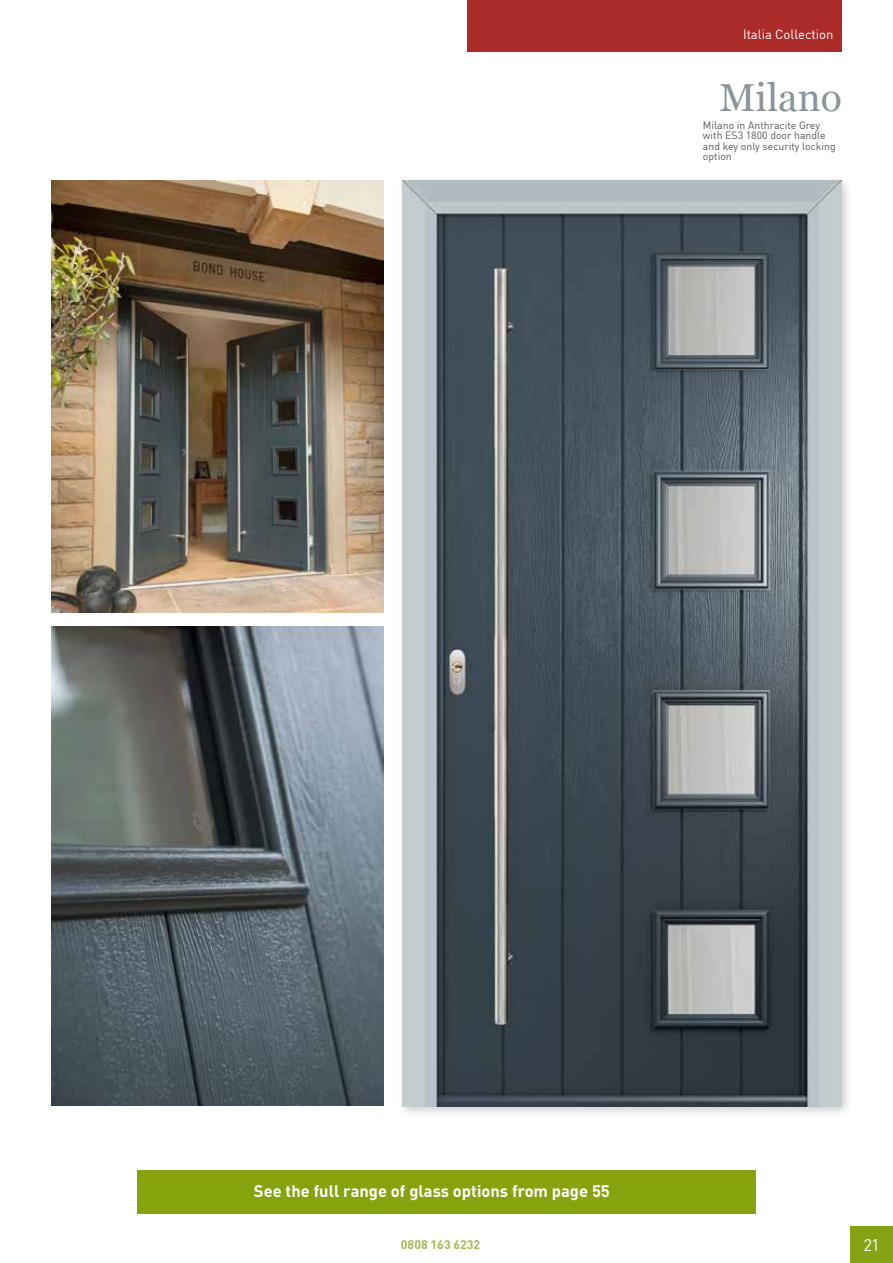
<style>
.page{position:relative;width:893px;height:1263px;background:#fff}
.page>*{position:absolute;margin:0;border:0;box-sizing:border-box;transform-origin:0 0}
.t1{font:39px "Georgia";color:#8b949b}
.t2{font:16.65px "DIN";color:#fff}
.t3{font:700 16.5px "DIN";color:#fff}
.t4{font:13.2px "DIN";color:#fff}
.t5{font:700 12.3px "DIN";color:#a4b853}
.t6{font:10.5px/10.5px "DIN";color:#575756}
</style>
<div class="page">
<div style="left:850px;top:1226px;width:43px;height:37px;background:#86a315"></div>
<div style="left:468px;top:0;width:374px;height:51px;background:#ab2b29"></div>
<div style="left:397px;top:174px;width:457px;height:944px;background:#000;opacity:.2"></div>
<img style="left:403px;top:180px;width:439px;height:926px">
<img style="left:51px;top:180px;width:332px;height:433px">
<img style="left:51px;top:627px;width:332px;height:479px">
<div style="left:137px;top:1170px;width:619px;height:43px;background:#86a30d"></div>
<p class="t4" style="left:743px;top:26px;width:92px">Italia Collection</p>
<h1 class="t1" style="left:719px;top:69px;width:124px">Milano</h1>
<p class="t6" style="left:703px;top:119px;width:134px">Milano in Anthracite Grey with ES3 1800 door handle and key only security locking option</p>
<h3 class="t3" style="left:254px;top:1181px;width:357px">See the full range of glass options from page 55</h3>
<p class="t5" style="left:401px;top:1236px;width:81px">0808 163 6232</p>
<h2 class="t2" style="left:863px;top:1234px;width:18px">21</h2>
</div>
